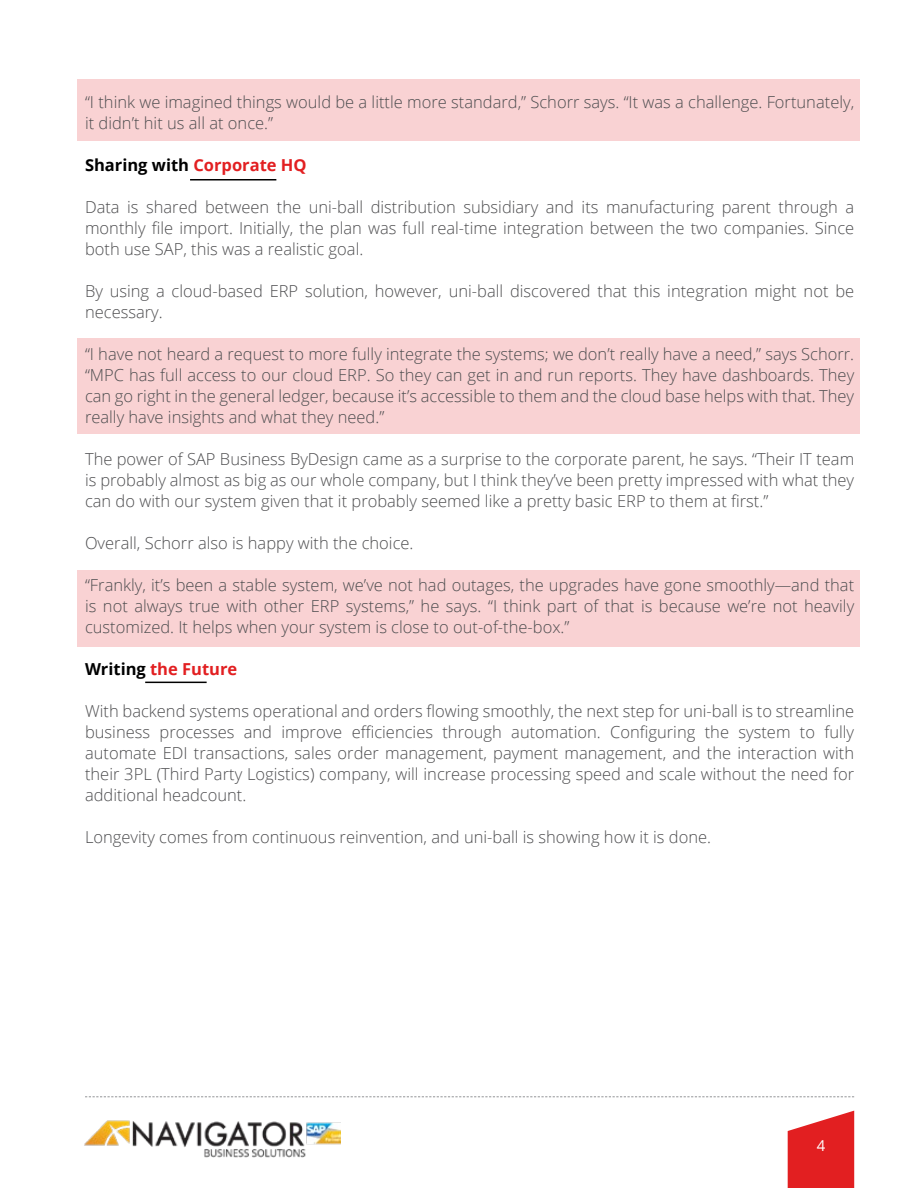
<style>
.page{position:relative;width:918px;height:1188px;background:#fff}
.page>*{position:absolute;margin:0;border:0;box-sizing:border-box;transform-origin:0 0}
.t1{font:300 16.5px/21px "Open Sans";color:#4d4d4f;text-align:justify}
.t2{font:700 16.5px "Open Sans";color:#000}
.t3{font:700 16.5px "Open Sans";color:#e21f21}
.t4{font:15px "Open Sans";color:#fff}
.s1{color:#e21f21}
.s2{color:#000}
</style>
<div class="page">
<img style="left:84px;top:1120px;width:256px;height:38px">
<svg style="left:788px;top:1111px;width:66px;height:77px;background:#e53b3d"></svg>
<svg style="left:85px;top:1096px;width:769px;height:1px"></svg>
<div style="left:77px;top:79px;width:782px;height:62px;background:#f9d2d3"></div>
<div style="left:77px;top:338px;width:782px;height:96px;background:#f9d2d3"></div>
<div style="left:77px;top:570px;width:782px;height:77px;background:#f9d2d3"></div>
<hr style="left:190px;top:179px;width:86px;height:2px;background:#000">
<hr style="left:145px;top:682px;width:62px;height:1px;background:#000">
<p class="t1" style="left:85px;top:91px;width:771px">“I think we imagined things would be a little more standard,” Schorr says. “It was a challenge. Fortunately, it didn’t hit us all at once.”</p>
<p class="t2" style="left:85px;top:153px;width:223px">Sharing with <span class="s1">Corporate HQ</span></p>
<p class="t1" style="left:85px;top:196px;width:771px">Data is shared between the uni-ball distribution subsidiary and its manufacturing parent through a monthly file import. Initially, the plan was full real-time integration between the two companies. Since both use SAP, this was a realistic goal.</p>
<p class="t1" style="left:85px;top:280px;width:771px">By using a cloud-based ERP solution, however, uni-ball discovered that this integration might not be necessary.</p>
<p class="t1" style="left:85px;top:343px;width:771px">“I have not heard a request to more fully integrate the systems; we don’t really have a need,” says Schorr. “MPC has full access to our cloud ERP. So they can get in and run reports. They have dashboards. They can go right in the general ledger, because it’s accessible to them and the cloud base helps with that. They really have insights and what they need.”</p>
<p class="t1" style="left:85px;top:448px;width:771px">The power of SAP Business ByDesign came as a surprise to the corporate parent, he says. “Their IT team is probably almost as big as our whole company, but I think they’ve been pretty impressed with what they can do with our system given that it probably seemed like a pretty basic ERP to them at first.”</p>
<p class="t1" style="left:85px;top:532px;width:330px">Overall, Schorr also is happy with the choice.</p>
<p class="t1" style="left:85px;top:574px;width:771px">“Frankly, it’s been a stable system, we’ve not had outages, the upgrades have gone smoothly—and that is not always true with other ERP systems,” he says. “I think part of that is because we’re not heavily customized. It helps when your system is close to out-of-the-box.”</p>
<p class="t3" style="left:85px;top:657px;width:154px"><span class="s2">Writing</span> the Future</p>
<p class="t1" style="left:85px;top:700px;width:771px">With backend systems operational and orders flowing smoothly, the next step for uni-ball is to streamline business processes and improve efficiencies through automation. Configuring the system to fully automate EDI transactions, sales order management, payment management, and the interaction with their 3PL (Third Party Logistics) company, will increase processing speed and scale without the need for additional headcount.</p>
<p class="t1" style="left:85px;top:826px;width:628px">Longevity comes from continuous reinvention, and uni-ball is showing how it is done.</p>
<p class="t4" style="left:817px;top:1135px;width:10px">4</p>
</div>
